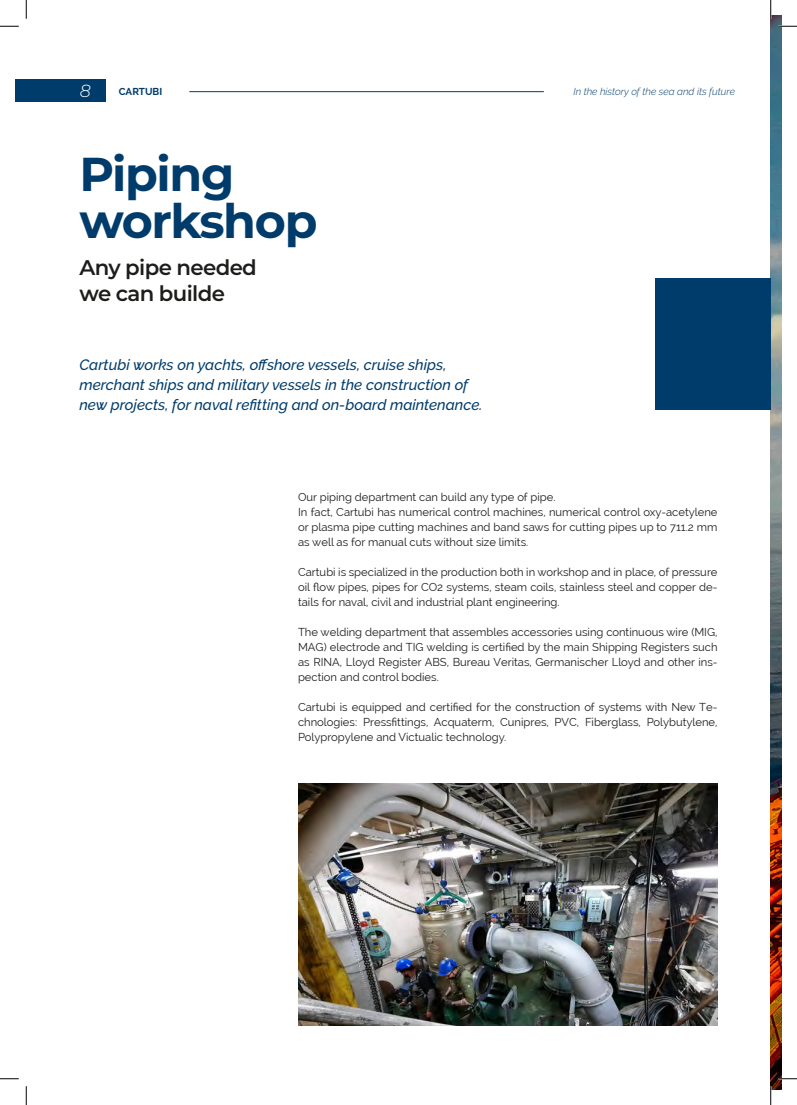
<style>
.page{position:relative;width:797px;height:1105px;background:#fff}
.page>*{position:absolute;margin:0;border:0;box-sizing:border-box;transform-origin:0 0}
.Titles_Blue{font:700 47.5px "Montserrat";letter-spacing:-.03em;color:#003c6b}
.Subtitles_black{font:600 21.25px "Montserrat";letter-spacing:-.03em;color:#1d1d1b}
.t1{font:italic 300 17.5px "Montserrat";color:#fff}
.Paragraph_Italic_Blu{font:italic 500 15px/20px "Raleway";color:#003c6b}
.Paragraph_Black{font:11.25px/15px "Raleway";color:#1d1d1b;text-align:justify}
.t2{font:italic 300 10px "Raleway";color:#003c6b}
.t3{font:700 10px "Raleway";color:#003c6b}
</style>
<div class="page">
<img style="left:770px;top:16px;width:11px;height:1073px">
<img style="left:298px;top:783px;width:419px;height:242px">
<div style="left:655px;top:279px;width:115px;height:131px;background:#003c6b"></div>
<div style="left:16px;top:79px;width:90px;height:23px;background:#003c6b"></div>
<hr style="left:189px;top:91px;width:355px;height:1px;background:#003c6b">
<svg style="left:0;top:25px;width:19px;height:2px"></svg>
<svg style="left:778px;top:25px;width:19px;height:2px"></svg>
<svg style="left:0;top:1078px;width:19px;height:1px"></svg>
<svg style="left:778px;top:1078px;width:19px;height:1px"></svg>
<svg style="left:25px;top:0;width:2px;height:19px"></svg>
<svg style="left:25px;top:1086px;width:2px;height:19px"></svg>
<svg style="left:770px;top:0;width:1px;height:19px"></svg>
<svg style="left:770px;top:1086px;width:1px;height:19px"></svg>
<h3 class="t1" style="left:80px;top:79px;width:13px">8</h3>
<p class="t3" style="left:119px;top:86px;width:45px">CARTUBI</p>
<p class="t2" style="left:573px;top:86px;width:163px">In the history of the sea and its future</p>
<p class="Titles_Blue" style="left:79px;top:140px;width:156px">Piping</p>
<p class="Titles_Blue" style="left:79px;top:187px;width:239px">workshop</p>
<p class="Subtitles_black" style="left:79px;top:253px;width:179px">Any pipe needed</p>
<p class="Subtitles_black" style="left:79px;top:278px;width:147px">we can builde</p>
<p class="Paragraph_Italic_Blu" style="left:79px;top:355px;width:404px">Cartubi works on yachts, offshore vessels, cruise ships, merchant ships and military vessels in the construction of new projects, for naval refitting and on-board maintenance.</p>
<p class="Paragraph_Black" style="left:298px;top:490px;width:259px">Our piping department can build any type of pipe.</p>
<p class="Paragraph_Black" style="left:298px;top:505px;width:421px">In fact, Cartubi has numerical control machines, numerical control oxy-acetylene or plasma pipe cutting machines and band saws for cutting pipes up to 711.2 mm as well as for manual cuts without size limits.</p>
<p class="Paragraph_Black" style="left:298px;top:565px;width:421px">Cartubi is specialized in the production both in workshop and in place, of pressure oil flow pipes, pipes for CO2 systems, steam coils, stainless steel and copper de&shy;tails for naval, civil and industrial plant engineering.</p>
<p class="Paragraph_Black" style="left:298px;top:625px;width:421px">The welding department that assembles accessories using continuous wire (MIG, MAG) electrode and TIG welding is certified by the main Shipping Registers such as RINA, Lloyd Register ABS, Bureau Veritas, Germanischer Lloyd and other ins&shy;pection and control bodies.</p>
<p class="Paragraph_Black" style="left:298px;top:699px;width:421px">Cartubi is equipped and certified for the construction of systems with New Te&shy;chnologies: Pressfittings, Acquaterm, Cunipres, PVC, Fiberglass, Polybutylene, Polypropylene and Victualic technology.</p>
</div>
